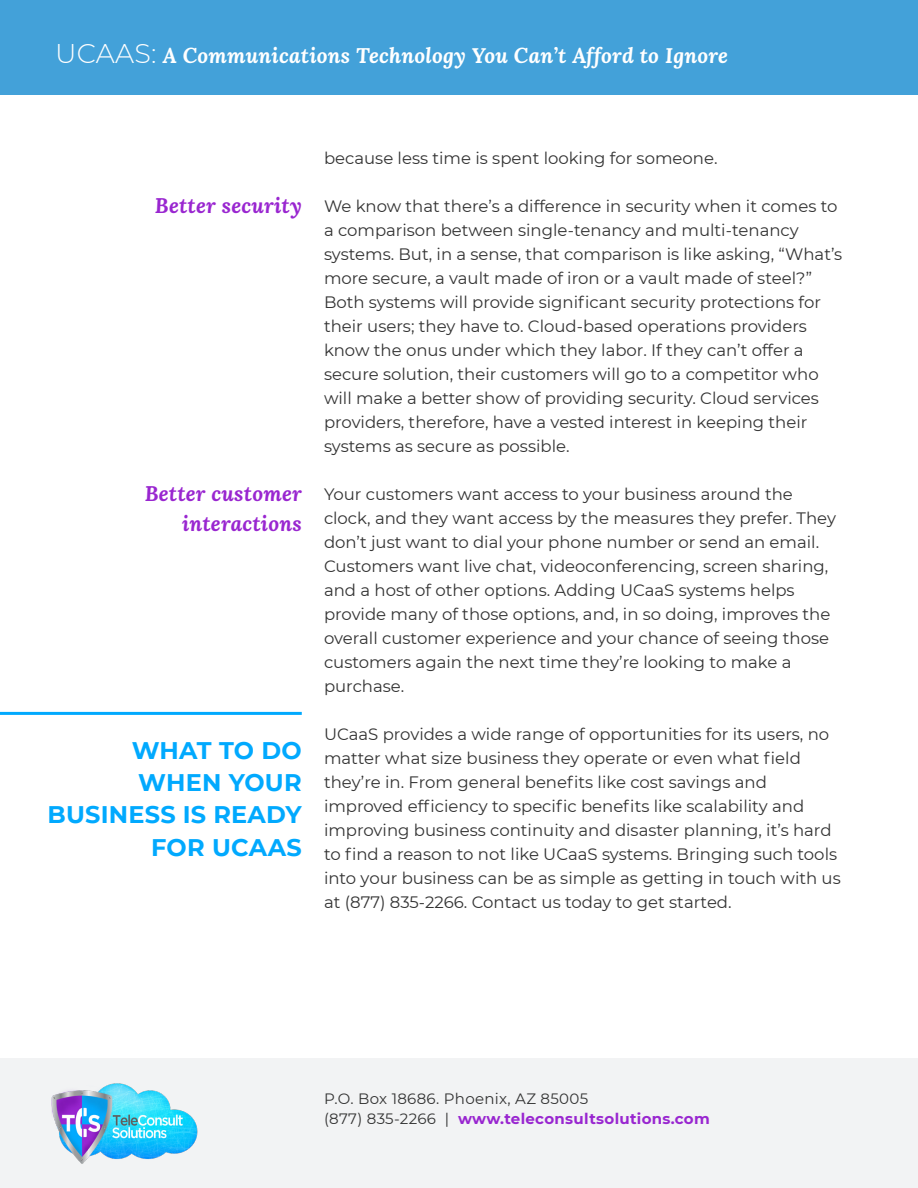
<style>
.page{position:relative;width:918px;height:1188px;background:#fff}
.page>*{position:absolute;margin:0;border:0;box-sizing:border-box;transform-origin:0 0}
.t1{font:700 24px/32.2px "Montserrat";letter-spacing:.01em;color:#01a9fe;text-align:right}
.t2{font:italic 700 21px "Lora";letter-spacing:.01em;color:#fff}
.t3{font:italic 700 21px/30px "Lora";letter-spacing:.01em;color:#9926d0;text-align:right}
.t4{font:16.5px/24px "Montserrat";color:#333}
.t5{font:15px/19.5px "Montserrat";letter-spacing:.02em;color:#333}
.s1{font-family:"Montserrat";font-weight:300;font-style:normal;font-size:27px}
.s2{font-weight:700;color:#9926d0}
</style>
<div class="page">
<div style="left:0;top:0;width:918px;height:94px;background:#43a1d9"></div>
<div style="left:0;top:1058px;width:918px;height:130px;background:#f2f3f4"></div>
<img style="left:52px;top:1083px;width:146px;height:81px">
<hr style="left:0;top:712px;width:302px;height:3px;background:#01a9fe">
<p class="t2" style="left:55px;top:40px;width:675px"><span class="s1">UCAAS:</span> A Communications Technology You Can’t Afford to Ignore</p>
<p class="t3" style="left:155px;top:190px;width:148px">Better security</p>
<p class="t3" style="left:145px;top:478px;width:159px">Better customer interactions</p>
<p class="t1" style="left:48px;top:733px;width:256px">WHAT TO DO<br>WHEN YOUR<br>BUSINESS IS READY<br>FOR UCAAS</p>
<p class="t4" style="left:324px;top:145px;width:395px">because less time is spent looking for someone.</p>
<p class="t4" style="left:324px;top:193px;width:520px">We know that there’s a difference in security when it comes to a comparison between single-tenancy and multi-tenancy systems. But, in a sense, that comparison is like asking, “What’s more secure, a vault made of iron or a vault made of steel?” Both systems will provide significant security protections for their users; they have to. Cloud-based operations providers know the onus under which they labor. If they can’t offer a secure solution, their customers will go to a competitor who will make a better show of providing security. Cloud services providers, therefore, have a vested interest in keeping their systems as secure as possible.</p>
<p class="t4" style="left:324px;top:481px;width:514px">Your customers want access to your business around the clock, and they want access by the measures they prefer. They don’t just want to dial your phone number or send an email.<br>Customers want live chat, videoconferencing, screen sharing, and a host of other options. Adding UCaaS systems helps provide many of those options, and, in so doing, improves the overall customer experience and your chance of seeing those customers again the next time they’re looking to make a purchase.</p>
<p class="t4" style="left:324px;top:721px;width:518px">UCaaS provides a wide range of opportunities for its users, no matter what size business they operate or even what field they’re in. From general benefits like cost savings and improved efficiency to specific benefits like scalability and improving business continuity and disaster planning, it’s hard to find a reason to not like UCaaS systems. Bringing such tools into your business can be as simple as getting in touch with us at (877) 835-2266. Contact us today to get started.</p>
<p class="t5" style="left:324px;top:1089px;width:387px">P.O. Box 18686. Phoenix, AZ 85005<br>(877) 835-2266 | <span class="s2">www.teleconsultsolutions.com</span></p>
</div>
